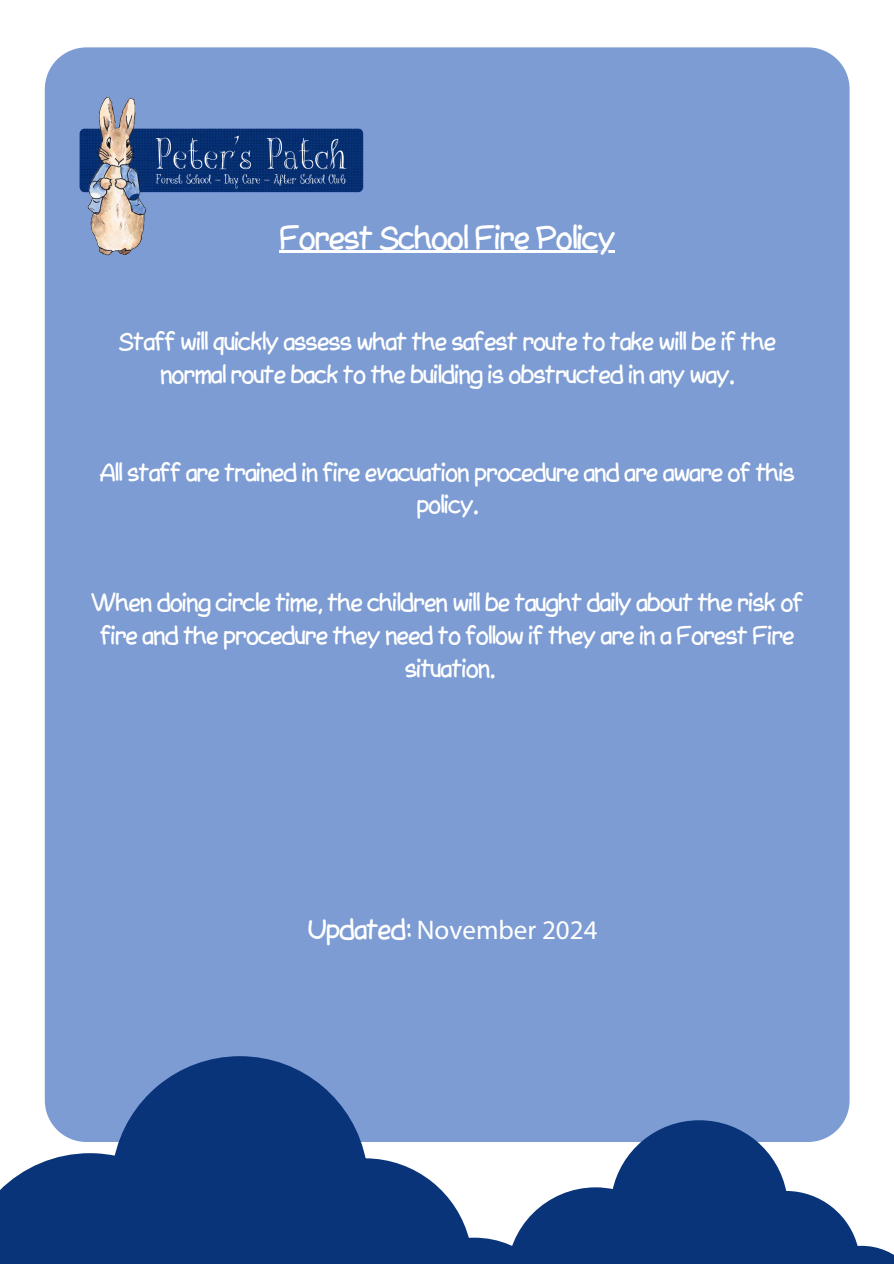
<style>
.page{position:relative;width:894px;height:1264px;background:#fff}
.page>*{position:absolute;margin:0;border:0;box-sizing:border-box;transform-origin:0 0}
.t1{font:31.5px "QD Better Comic Sans Alternates";color:#fff}
.t2{font:27px "Myriad Pro";color:#fff}
.t3{font:24px/32.7px "QD Better Comic Sans Alternates";color:#fff;text-align:center}
.s1{font-family:"QD Better Comic Sans Alternates"}
</style>
<div class="page">
<div style="left:45px;top:47px;width:804px;height:1094px;background:#7d9cd3;border-radius:42px"></div>
<img style="left:79px;top:96px;width:292px;height:160px">
<svg style="left:0;top:1056px;width:506px;height:207px;fill:#09347a"></svg>
<svg style="left:506px;top:1120px;width:387px;height:143px;fill:#09347a"></svg>
<hr style="left:279px;top:251px;width:335px;height:2px;background:#fff">
<p class="t1" style="left:279px;top:221px;width:337px">Forest School Fire Policy</p>
<p class="t3" style="left:119px;top:326px;width:658px">Staff will quickly assess what the safest route to take will be if the normal route back to the building is obstructed in any way.</p>
<p class="t3" style="left:100px;top:457px;width:695px">All staff are trained in fire evacuation procedure and are aware of this policy.</p>
<p class="t3" style="left:91px;top:587px;width:713px">When doing circle time, the children will be taught daily about the risk of fire and the procedure they need to follow if they are in a Forest Fire situation.</p>
<p class="t2" style="left:308px;top:913px;width:291px"><span class="s1">Updated:</span> November 2024</p>
</div>
